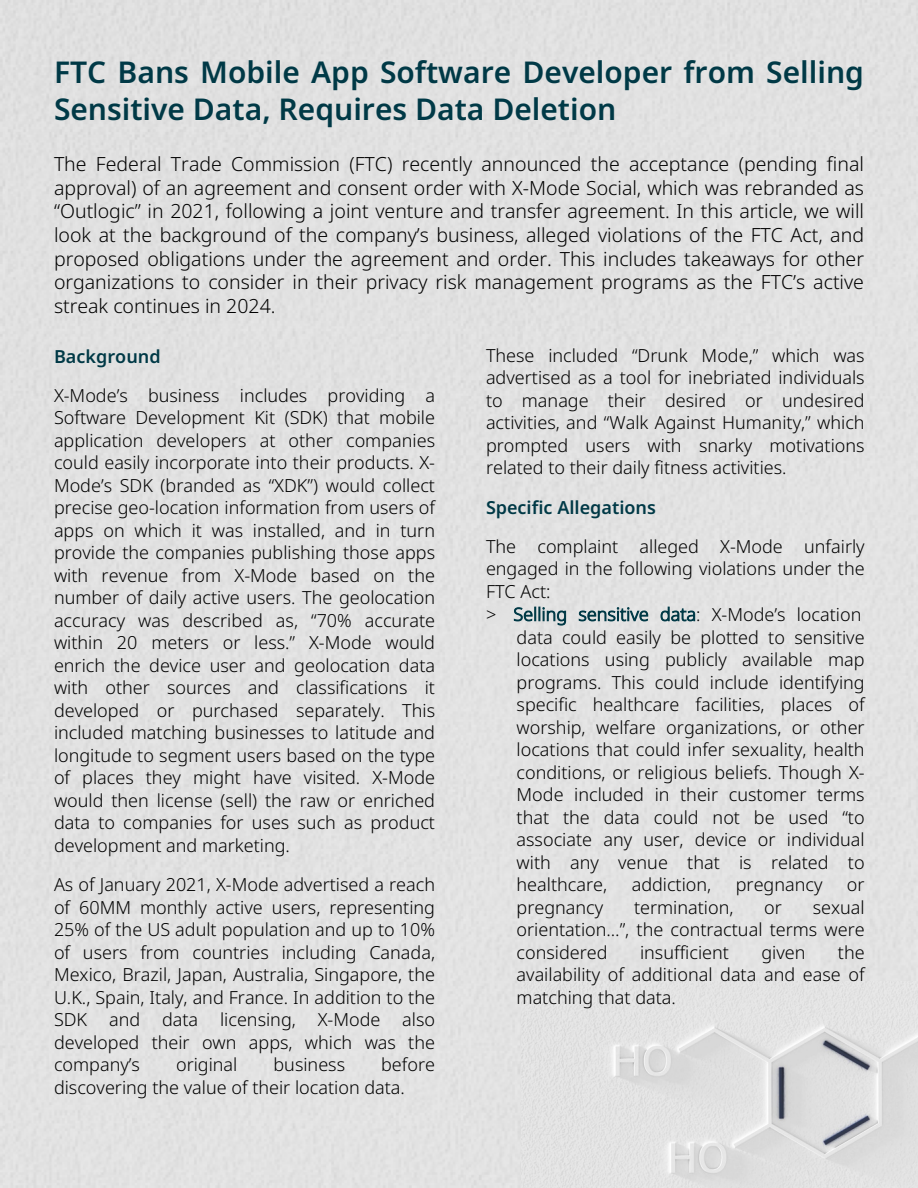
<style>
.page{position:relative;width:918px;height:1188px;background:#fff}
.page>*{position:absolute;margin:0;border:0;box-sizing:border-box;transform-origin:0 0}
.t1{font:600 30px/37.2px "Noto Sans";color:#003946}
.t2{font:300 19.5px/23.7px "Noto Sans";color:#000;text-align:justify}
.t3{font:300 18px/22.5px "Noto Sans";color:#000;text-align:justify}
.t4{font:600 18px "Noto Sans";color:#003946}
.s1{font-weight:600;color:#003946}
.s2{color:#003946}
</style>
<div class="page">
<img style="left:521px;top:981px;width:397px;height:207px">
<p class="t1" style="left:54px;top:52px;width:812px">FTC Bans Mobile App Software Developer from Selling<br>Sensitive Data, Requires Data Deletion</p>
<h2 class="t2" style="left:54px;top:152px;width:812px">The Federal Trade Commission (FTC) recently announced the acceptance (pending final approval) of an agreement and consent order with X-Mode Social, which was rebranded as “Outlogic” in 2021, following a joint venture and transfer agreement. In this article, we will look at the background of the company’s business, alleged violations of the FTC Act, and proposed obligations under the agreement and order. This includes takeaways for other organizations to consider in their privacy risk management programs as the FTC’s active streak continues in 2024.</h2>
<p class="t4" style="left:54px;top:343px;width:108px">Background</p>
<p class="t3" style="left:54px;top:384px;width:383px">X-Mode’s business includes providing a Software Development Kit (SDK) that mobile application developers at other companies could easily incorporate into their products. X-Mode’s SDK (branded as “XDK”) would collect precise geo-location information from users of apps on which it was installed, and in turn provide the companies publishing those apps with revenue from X-Mode based on the number of daily active users. The geolocation accuracy was described as, “70% accurate within 20 meters or less.” X-Mode would enrich the device user and geolocation data with other sources and classifications it developed or purchased separately. This included matching businesses to latitude and longitude to segment users based on the type of places they might have visited. X-Mode would then license (sell) the raw or enriched data to companies for uses such as product development and marketing.</p>
<p class="t3" style="left:54px;top:873px;width:383px">As of January 2021, X-Mode advertised a reach of 60MM monthly active users, representing 25% of the US adult population and up to 10% of users from countries including Canada, Mexico, Brazil, Japan, Australia, Singapore, the U.K., Spain, Italy, and France. In addition to the SDK and data licensing, X-Mode also developed their own apps, which was the company’s</p>
<p class="t3" style="left:486px;top:343px;width:380px">These included “Drunk Mode,” which was advertised as a tool for inebriated individuals to manage their desired or undesired activities, and “Walk Against Humanity,” which prompted users with snarky motivations related to their daily fitness activities.</p>
<p class="t3" style="left:486px;top:488px;width:380px;line-height:38.2px"><span class="s1">Specific Allegations<br></span>The complaint alleged X-Mode unfairly</p>
<p class="t3" style="left:486px;top:557px;width:380px;text-align:left">engaged in the following violations under the<br>FTC Act:<br>&gt; <span class="s2">Selling sensitive data</span>: X-Mode’s location</p>
<p class="t3" style="left:517px;top:626px;width:350px">data could easily be plotted to sensitive locations using publicly available map programs. This could include identifying specific healthcare facilities, places of worship, welfare organizations, or other locations that could infer sexuality, health conditions, or religious beliefs. Though X-Mode included in their customer terms that the data could not be used “to associate any user, device or individual with any venue that is related to healthcare,</p>
<p class="t3" style="left:632px;top:873px;width:81px">addiction,</p>
<p class="t3" style="left:736px;top:873px;width:88px">pregnancy</p>
<p class="t3" style="left:847px;top:873px;width:19px">or</p>
<p class="t3" style="left:517px;top:896px;width:350px;text-indent:296px">sexual orientation…”, the contractual terms were considered</p>
<p class="t3" style="left:517px;top:896px;width:88px">pregnancy</p>
<p class="t3" style="left:634px;top:896px;width:101px">termination,</p>
<p class="t3" style="left:764px;top:896px;width:19px">or</p>
<p class="t3" style="left:640px;top:941px;width:90px">insufficient</p>
<p class="t3" style="left:761px;top:941px;width:46px">given</p>
<p class="t3" style="left:517px;top:941px;width:350px;text-indent:321px">the availability of additional data and ease of matching that data.</p>
<p class="t3" style="left:54px;top:1053px;width:383px;text-indent:327px">before discovering the value of their location data.</p>
<p class="t3" style="left:176px;top:1053px;width:63px">original</p>
<p class="t3" style="left:274px;top:1053px;width:73px">business</p>
</div>
